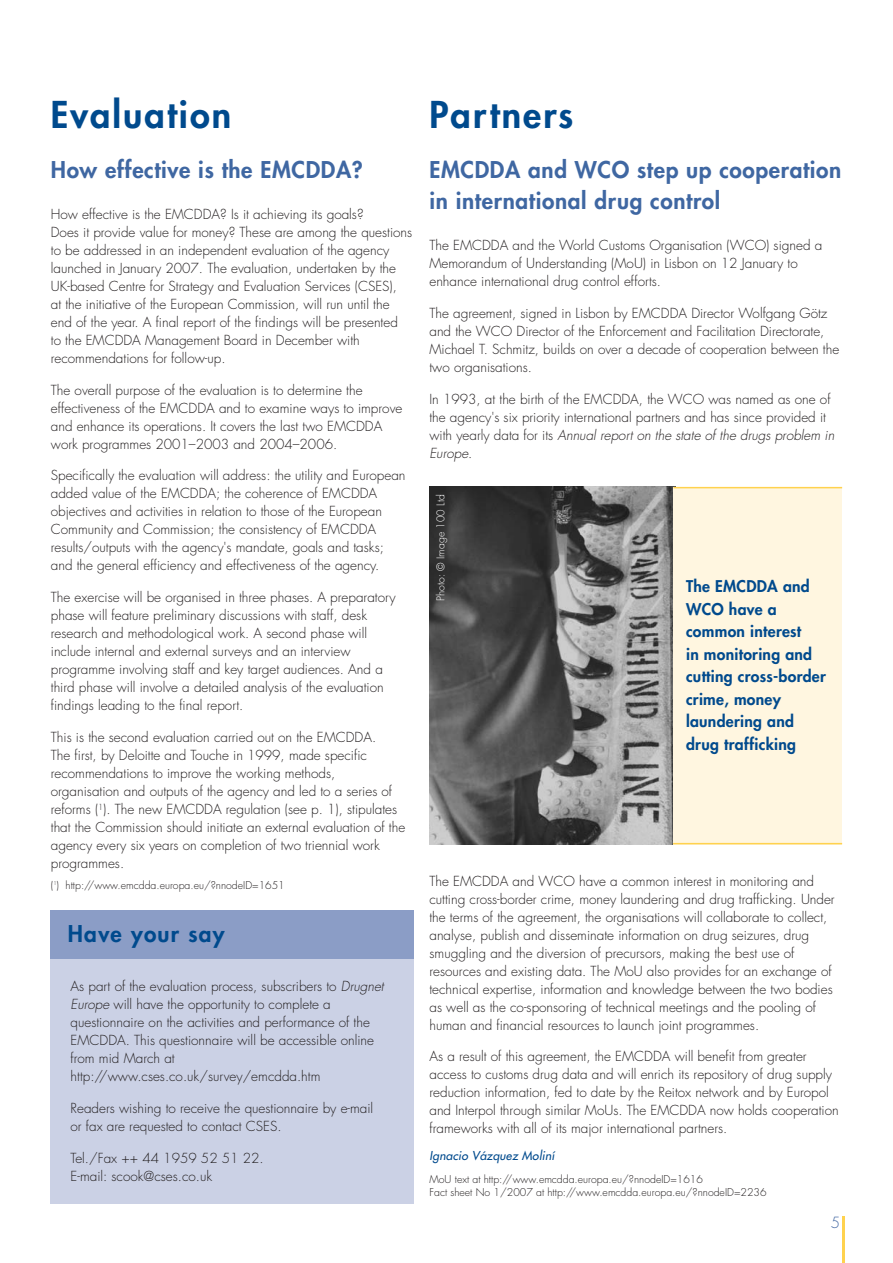
<style>
.page{position:relative;width:893px;height:1263px;background:#fff}
.page>*{position:absolute;margin:0;border:0;box-sizing:border-box;transform-origin:0 0}
.t1{font:800 36px "Futura";letter-spacing:.06em;color:#004a8d}
.t2{font:800 22.5px/31.5px "Futura";letter-spacing:.03em;color:#3f67a2}
.t3{font:800 22.5px "Futura";letter-spacing:.06em;color:#004a8d}
.t4{font:800 15.75px/22.5px "Futura";letter-spacing:.015em;color:#004a8d}
.t5{font:300 15px "Futura";color:#4a6da6}
.t6{font:300 13.5px/18px "Futura";color:#231f20}
.t7{font:italic 12px "Futura";color:#004a8d}
.t8{font:300 10.5px/13.5px "Futura";color:#231f20}
.t9{font:300 10.5px "Futura";color:#fff}
.s1{font-style:italic}
</style>
<div class="page">
<hr style="left:842px;top:1216px;width:2px;height:47px;background:#ffd24e">
<div style="left:51px;top:943px;width:363px;height:260px;background:#cbd1e5"></div>
<div style="left:51px;top:911px;width:363px;height:48px;background:#8b9dc6"></div>
<img style="left:429px;top:487px;width:244px;height:358px">
<div style="left:673px;top:488px;width:169px;height:357px;background:#fff6e0"></div>
<hr style="left:673px;top:487px;width:169px;height:1px;background:#ffd24e">
<hr style="left:673px;top:843px;width:169px;height:1px;background:#ffd24e">
<h1 class="t1" style="left:51px;top:98px;width:182px">Evaluation</h1>
<h2 class="t2" style="left:51px;top:156px;width:313px">How effective is the EMCDDA?</h2>
<p class="t6" style="left:51px;top:206px;width:363px">How effective is the EMCDDA? Is it achieving its goals?<br>Does it provide value for money? These are among the questions to be addressed in an independent evaluation of the agency launched in January 2007. The evaluation, undertaken by the UK-based Centre for Strategy and Evaluation Services (CSES),<br>at the initiative of the European Commission, will run until the end of the year. A final report of the findings will be presented<br>to the EMCDDA Management Board in December with recommendations for follow-up.</p>
<p class="t6" style="left:51px;top:382px;width:353px">The overall purpose of the evaluation is to determine the effectiveness of the EMCDDA and to examine ways to improve and enhance its operations. It covers the last two EMCDDA work programmes 2001–2003 and 2004–2006.</p>
<p class="t6" style="left:51px;top:468px;width:356px">Specifically the evaluation will address: the utility and European added value of the EMCDDA; the coherence of EMCDDA objectives and activities in relation to those of the European Community and Commission; the consistency of EMCDDA results/outputs with the agency's mandate, goals and tasks; and the general efficiency and effectiveness of the agency.</p>
<p class="t6" style="left:51px;top:589px;width:346px">The exercise will be organised in three phases. A preparatory phase will feature preliminary discussions with staff, desk research and methodological work. A second phase will include internal and external surveys and an interview programme involving staff and key target audiences. And a third phase will involve a detailed analysis of the evaluation findings leading to the final report.</p>
<p class="t6" style="left:51px;top:729px;width:356px">This is the second evaluation carried out on the EMCDDA.<br>The first, by Deloitte and Touche in 1999, made specific recommendations to improve the working methods, organisation and outputs of the agency and led to a series of reforms (<sup>1</sup>). The new EMCDDA regulation (see p. 1), stipulates that the Commission should initiate an external evaluation of the agency every six years on completion of two triennial work programmes.</p>
<p class="t8" style="left:51px;top:879px;width:235px">(<sup>1</sup>) http://www.emcdda.europa.eu/?nnodeID=1651</p>
<h2 class="t3" style="left:68px;top:923px;width:158px">Have your say</h2>
<p class="t6" style="left:71px;top:978px;width:317px">As part of the evaluation process, subscribers to <span class="s1">Drugnet Europe</span> will have the opportunity to complete a questionnaire on the activities and performance of the EMCDDA. This questionnaire will be accessible online from mid March at http://www.cses.co.uk/survey/emcdda.htm</p>
<p class="t6" style="left:71px;top:1100px;width:304px">Readers wishing to receive the questionnaire by e-mail or fax are requested to contact CSES.</p>
<p class="t6" style="left:71px;top:1150px;width:195px">Tel./Fax ++ 44 1959 52 51 22.<br>E-mail: scook@cses.co.uk</p>
<h1 class="t1" style="left:429px;top:98px;width:145px">Partners</h1>
<h2 class="t2" style="left:429px;top:156px;width:413px">EMCDDA and WCO step up cooperation in international drug control</h2>
<p class="t6" style="left:429px;top:237px;width:394px">The EMCDDA and the World Customs Organisation (WCO) signed a<br>Memorandum of Understanding (MoU) in Lisbon on 12 January to enhance international drug control efforts.</p>
<p class="t6" style="left:429px;top:305px;width:411px">The agreement, signed in Lisbon by EMCDDA Director Wolfgang Götz and the WCO Director of the Enforcement and Facilitation Directorate, Michael T. Schmitz, builds on over a decade of cooperation between the two organisations.</p>
<p class="t6" style="left:429px;top:391px;width:408px">In 1993, at the birth of the EMCDDA, the WCO was named as one of the agency's six priority international partners and has since provided it w i t h ye a r l y d a ta fo r i ts <span class="s1">Annual report on the state of the drugs problem in Europe</span>.</p>
<p class="t9" style="left:436px;top:601px;width:108px;rotate:-90deg">Photo: © Image 100 Ltd</p>
<p class="t4" style="left:686px;top:576px;width:141px">The EMCDDA and<br>WCO have a common interest<br>in monitoring and cutting cross-border crime, money laundering and drug trafficking</p>
<p class="t6" style="left:429px;top:873px;width:407px">The EMCDDA and WCO have a common interest in monitoring and cutting cross-border crime, money laundering and drug trafficking. Under the terms of the agreement, the organisations will collaborate to collect, analyse, publish and disseminate information on drug seizures, drug smuggling and the diversion of precursors, making the best use of resources and existing data. The MoU also provides for an exchange of technical expertise, information and knowledge between the two bodies as well as the co-sponsoring of technical meetings and the pooling of human and financial resources to launch joint programmes.</p>
<p class="t6" style="left:429px;top:1049px;width:411px">As a result of this agreement, the EMCDDA will benefit from greater access to customs drug data and will enrich its repository of drug supply reduction information, fed to date by the Reitox network and by Europol and Interpol through similar MoUs. The EMCDDA now holds cooperation frameworks with all of its major international partners.</p>
<p class="t7" style="left:429px;top:1150px;width:129px">Ignacio Vázquez Moliní</p>
<p class="t8" style="left:429px;top:1173px;width:338px">MoU text at http://www.emcdda.europa.eu/?nnodeID=1616<br>Fact sheet No 1/2007 at http://www.emcdda.europa.eu/?nnodeID=2236</p>
<p class="t5" style="left:830px;top:1215px;width:11px">5</p>
</div>
